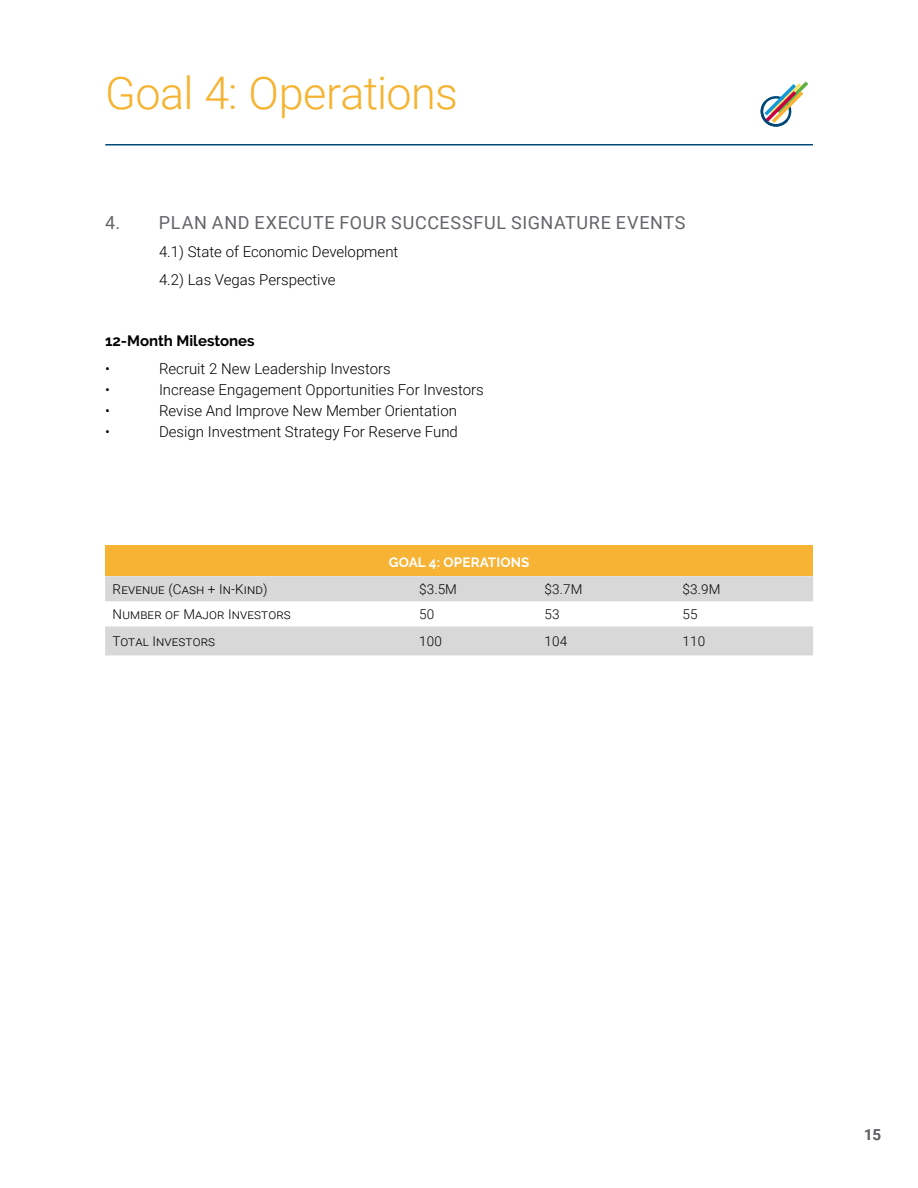
<style>
.page{position:relative;width:918px;height:1188px;background:#fff}
.page>*{position:absolute;margin:0;border:0;box-sizing:border-box;transform-origin:0 0}
.t1{font:300 45px "Roboto";letter-spacing:-.015em;color:#f6b330}
.t2{font:18px "Roboto";letter-spacing:.04em;color:#646569}
.t3{font:300 15px/27.8px "Roboto";color:#000}
.t4{font:700 15px "Raleway";color:#000}
.t5{font:500 15px "Roboto";color:#646569}
.t6{font:300 13.5px "Roboto";letter-spacing:.01em;color:#000}
.t7{font:700 13.5px "Raleway";letter-spacing:.01em;color:#fff}
</style>
<div class="page">
<hr style="left:105px;top:144px;width:708px;height:1px;background:#004877">
<svg style="left:761px;top:81px;width:47px;height:46px"></svg>
<div style="left:105px;top:545px;width:708px;height:31px;background:#f7b334"></div>
<svg style="left:105px;top:576px;width:708px;height:80px;fill:#d8d8d8"></svg>
<h1 class="t1" style="left:105px;top:61px;width:354px">Goal 4: Operations</h1>
<p class="t2" style="left:105px;top:210px;width:582px">4. PLAN AND EXECUTE FOUR SUCCESSFUL SIGNATURE EVENTS</p>
<p class="t3" style="left:159px;top:237px;width:241px">4.1) State of Economic Development<br>4.2) Las Vegas Perspective</p>
<p class="t4" style="left:105px;top:333px;width:151px">12-Month Milestones</p>
<p class="t3" style="left:105px;top:354px;width:6px">•</p>
<p class="t3" style="left:159px;top:354px;width:233px">Recruit 2 New Leadership Investors</p>
<p class="t3" style="left:105px;top:375px;width:6px">•</p>
<p class="t3" style="left:159px;top:375px;width:326px">Increase Engagement Opportunities For Investors</p>
<p class="t3" style="left:105px;top:396px;width:6px">•</p>
<p class="t3" style="left:159px;top:396px;width:299px">Revise And Improve New Member Orientation</p>
<p class="t3" style="left:105px;top:417px;width:6px">•</p>
<p class="t3" style="left:159px;top:417px;width:300px">Design Investment Strategy For Reserve Fund</p>
<p class="t7" style="left:389px;top:555px;width:142px">GOAL 4: OPERATIONS</p>
<p class="t6" style="left:113px;top:580px;width:156px">Revenue (Cash + In-Kind)</p>
<p class="t6" style="left:419px;top:580px;width:39px">$3.5M</p>
<p class="t6" style="left:545px;top:580px;width:39px">$3.7M</p>
<p class="t6" style="left:683px;top:580px;width:39px">$3.9M</p>
<p class="t6" style="left:113px;top:605px;width:180px">Number of Major Investors</p>
<p class="t6" style="left:419px;top:605px;width:17px">50</p>
<p class="t6" style="left:545px;top:605px;width:17px">53</p>
<p class="t6" style="left:683px;top:605px;width:17px">55</p>
<p class="t6" style="left:113px;top:632px;width:104px">Total Investors</p>
<p class="t6" style="left:419px;top:632px;width:24px">100</p>
<p class="t6" style="left:545px;top:632px;width:24px">104</p>
<p class="t6" style="left:683px;top:632px;width:24px">110</p>
<p class="t5" style="left:864px;top:1124px;width:19px">15</p>
</div>
